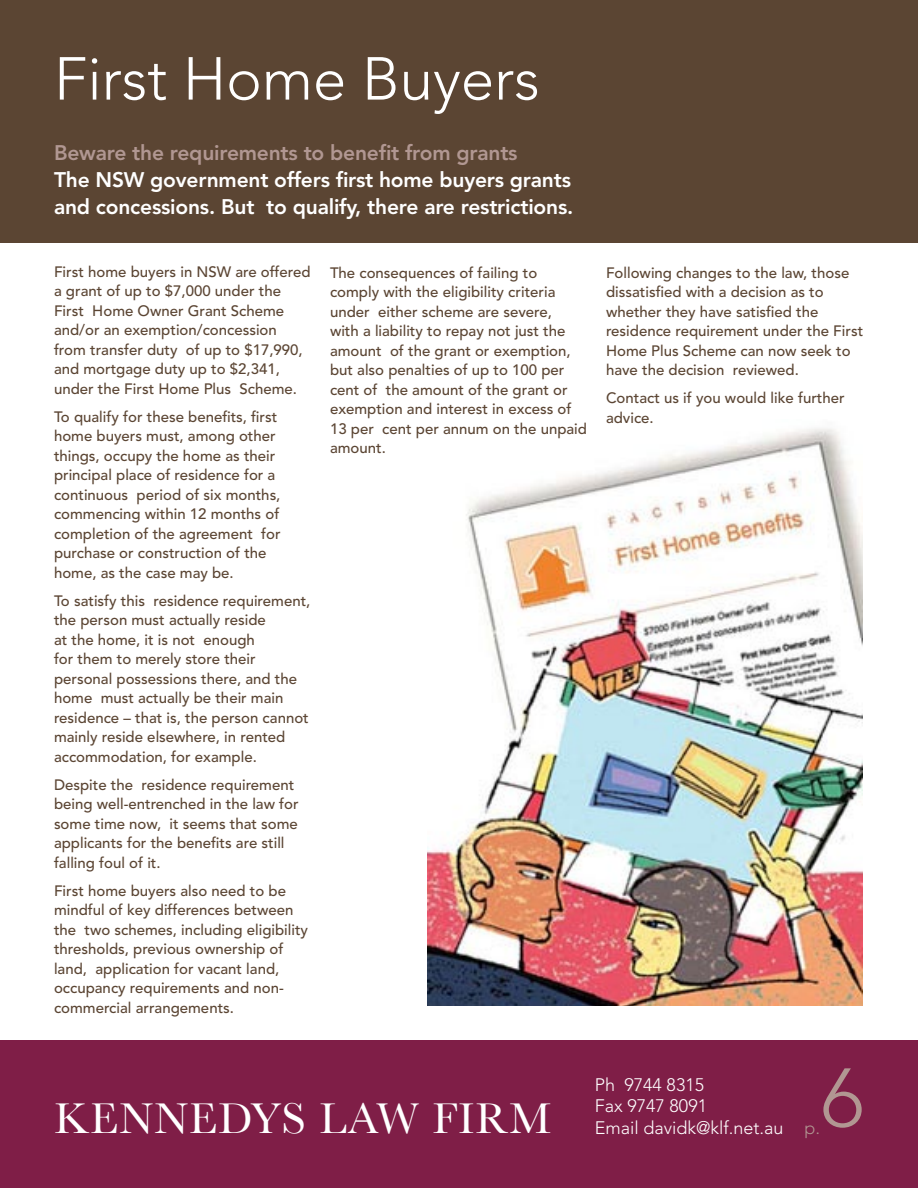
<style>
.page{position:relative;width:918px;height:1188px;background:#fff}
.page>*{position:absolute;margin:0;border:0;box-sizing:border-box;transform-origin:0 0}
.t1{font:300 82.5px "Avenir";color:#b19792}
.haeding2{font:300 60px "Avenir";color:#fff}
.t2{font:45px "Baskerville";letter-spacing:.025em;color:#fff}
.subhaeding1{font:800 21px/27px "Avenir";letter-spacing:-.01em;color:#fff}
.subhaeding1-2{font:800 21px "Avenir";letter-spacing:-.01em;color:#b19792}
.t3{font:300 18px/21.6px "Avenir";color:#fff}
.t4{font:500 15px/19.5px "Avenir";color:#5b4533}
.s1{color:#b19792}
</style>
<div class="page">
<div style="left:0;top:1041px;width:918px;height:147px;background:#7f1e47"></div>
<div style="left:0;top:0;width:918px;height:242px;background:#5b4533"></div>
<img style="left:428px;top:428px;width:434px;height:578px">
<p class="haeding2" style="left:54px;top:44px;width:487px">First Home Buyers</p>
<p class="subhaeding1-2" style="left:54px;top:140px;width:465px">Beware the requirements to benefit from grants</p>
<p class="subhaeding1" style="left:54px;top:166px;width:521px">The NSW government offers first home buyers grants and concessions. But to qualify, there are restrictions.</p>
<p class="t4" style="left:54px;top:262px;width:258px">First home buyers in NSW are offered a grant of up to $7,000 under the<br>First Home Owner Grant Scheme and/or an exemption/concession from transfer duty of up to $17,990, and mortgage duty up to $2,341, under the First Home Plus Scheme.</p>
<p class="t4" style="left:54px;top:407px;width:228px">To qualify for these benefits, first home buyers must, among other things, occupy the home as their principal place of residence for a continuous period of six months, commencing within 12 months of completion of the agreement for purchase or construction of the home, as the case may be.</p>
<p class="t4" style="left:54px;top:591px;width:258px">To satisfy this residence requirement, the person must actually reside<br>at the home, it is not enough<br>for them to merely store their personal possessions there, and the home must actually be their main residence – that is, the person cannot mainly reside elsewhere, in rented accommodation, for example.</p>
<p class="t4" style="left:54px;top:775px;width:246px">Despite the residence requirement being well-entrenched in the law for some time now, it seems that some applicants for the benefits are still falling foul of it.</p>
<p class="t4" style="left:54px;top:881px;width:256px">First home buyers also need to be mindful of key differences between the two schemes, including eligibility thresholds, previous ownership of land, application for vacant land, occupancy requirements and non&shy;commercial arrangements.</p>
<p class="t4" style="left:330px;top:263px;width:259px">The consequences of failing to comply with the eligibility criteria under either scheme are severe,<br>with a liability to repay not just the amount of the grant or exemption, but also penalties of up to 100 per cent of the amount of the grant or exemption and interest in excess of<br>13 per cent per annum on the unpaid amount.</p>
<p class="t4" style="left:606px;top:263px;width:259px">Following changes to the law, those dissatisfied with a decision as to whether they have satisfied the residence requirement under the First Home Plus Scheme can now seek to have the decision reviewed.</p>
<p class="t4" style="left:606px;top:389px;width:240px">Contact us if you would like further advice.</p>
<h3 class="t2" style="left:54px;top:1092px;width:499px">KENNEDYS LAW FIRM</h3>
<p class="t1" style="left:821px;top:1050px;width:44px">6</p>
<p class="t3" style="left:595px;top:1074px;width:227px">Ph 9744 8315<br>Fax 9747 8091<br>Email davidk@klf.net.au <span class="s1">p.</span></p>
</div>
